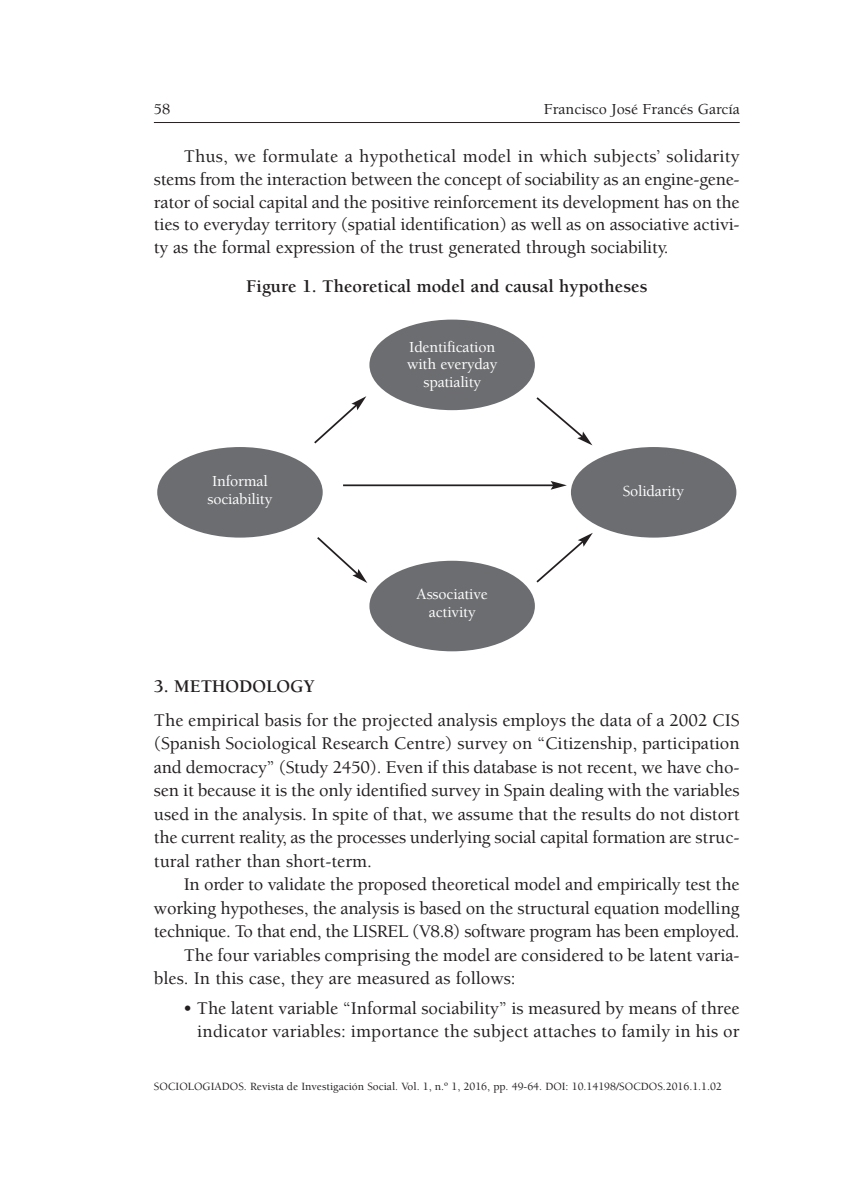
<style>
.page{position:relative;width:844px;height:1191px;background:#fff}
.page>*{position:absolute;margin:0;border:0;box-sizing:border-box;transform-origin:0 0}
.t1{font:500 18.38px/23.4px "Berkeley";letter-spacing:-.01em;color:#231f20;text-align:justify}
.t2{font:700 18.38px "Berkeley";color:#231f20}
.t3{font:500 15.75px/17.5px "Berkeley";letter-spacing:-.01em;color:#fff;text-align:center}
.t4{font:500 15.75px "Berkeley";color:#231f20}
.t5{font:500 11.38px "Berkeley";color:#231f20}
</style>
<div class="page">
<hr style="left:154px;top:122px;width:585px;height:1px;background:#231f20">
<div style="left:157px;top:447px;width:165px;height:90px;background:#6c6d70;border-radius:50%"></div>
<div style="left:570px;top:447px;width:166px;height:90px;background:#6c6d70;border-radius:50%"></div>
<div style="left:369px;top:319px;width:165px;height:91px;background:#6c6d70;border-radius:50%"></div>
<div style="left:369px;top:561px;width:165px;height:90px;background:#6c6d70;border-radius:50%"></div>
<hr style="left:343px;top:484px;width:210px;height:2px;background:#231f20">
<svg style="left:550px;top:481px;width:16px;height:9px"></svg>
<svg style="left:314px;top:396px;width:52px;height:48px"></svg>
<svg style="left:317px;top:537px;width:50px;height:46px"></svg>
<svg style="left:536px;top:397px;width:56px;height:48px"></svg>
<svg style="left:536px;top:533px;width:56px;height:50px"></svg>
<p class="t4" style="left:154px;top:103px;width:18px">58</p>
<p class="t4" style="left:543px;top:103px;width:197px">Francisco José Francés García</p>
<p class="t1" style="left:154px;top:146px;width:587px;line-height:22.9px;text-indent:30px">Thus, we formulate a hypothetical model in which subjects’ solidarity stems from the interaction between the concept of sociability as an engine-gene&shy;rator of social capital and the positive reinforcement its development has on the ties to everyday territory (spatial identification) as well as on associative activi&shy;ty as the formal expression of the trust generated through sociability.</p>
<p class="t2" style="left:246px;top:279px;width:403px">Figure 1. Theoretical model and causal hypotheses</p>
<p class="t3" style="left:207px;top:474px;width:66px;text-align:left">Informal sociability</p>
<p class="t3" style="left:407px;top:339px;width:92px">Identification with everyday spatiality</p>
<p class="t3" style="left:416px;top:587px;width:73px">Associative activity</p>
<p class="t3" style="left:622px;top:483px;width:63px">Solidarity</p>
<p class="t2" style="left:154px;top:679px;width:162px">3. METHODOLOGY</p>
<p class="t1" style="left:154px;top:710px;width:587px">The empirical basis for the projected analysis employs the data of a 2002 CIS (Spanish Sociological Research Centre) survey on “Citizenship, participation and democracy” (Study 2450). Even if this database is not recent, we have cho&shy;sen it because it is the only identified survey in Spain dealing with the variables used in the analysis. In spite of that, we assume that the results do not distort the current reality, as the processes underlying social capital formation are struc&shy;tural rather than short-term.</p>
<p class="t1" style="left:184px;top:874px;width:557px">In order to validate the proposed theoretical model and empirically test the</p>
<p class="t1" style="left:154px;top:897px;width:587px">working hypotheses, the analysis is based on the structural equation modelling</p>
<p class="t1" style="left:154px;top:921px;width:587px">technique. To that end, the LISREL (V8.8) software program has been employed.</p>
<p class="t1" style="left:184px;top:944px;width:557px">The four variables comprising the model are considered to be latent varia-</p>
<p class="t1" style="left:154px;top:968px;width:363px">bles. In this case, they are measured as follows:</p>
<p class="t1" style="left:183px;top:998px;width:558px;line-height:22.9px;text-align:right">• The latent variable “Informal sociability” is measured by means of three indicator variables: importance the subject attaches to family in his or</p>
<p class="t5" style="left:154px;top:1081px;width:569px">SOCIOLOGIADOS. Revista de Investigación Social. Vol. 1, n.º 1, 2016, pp. 49-64. DOI: 10.14198/SOCDOS.2016.1.1.02</p>
</div>
